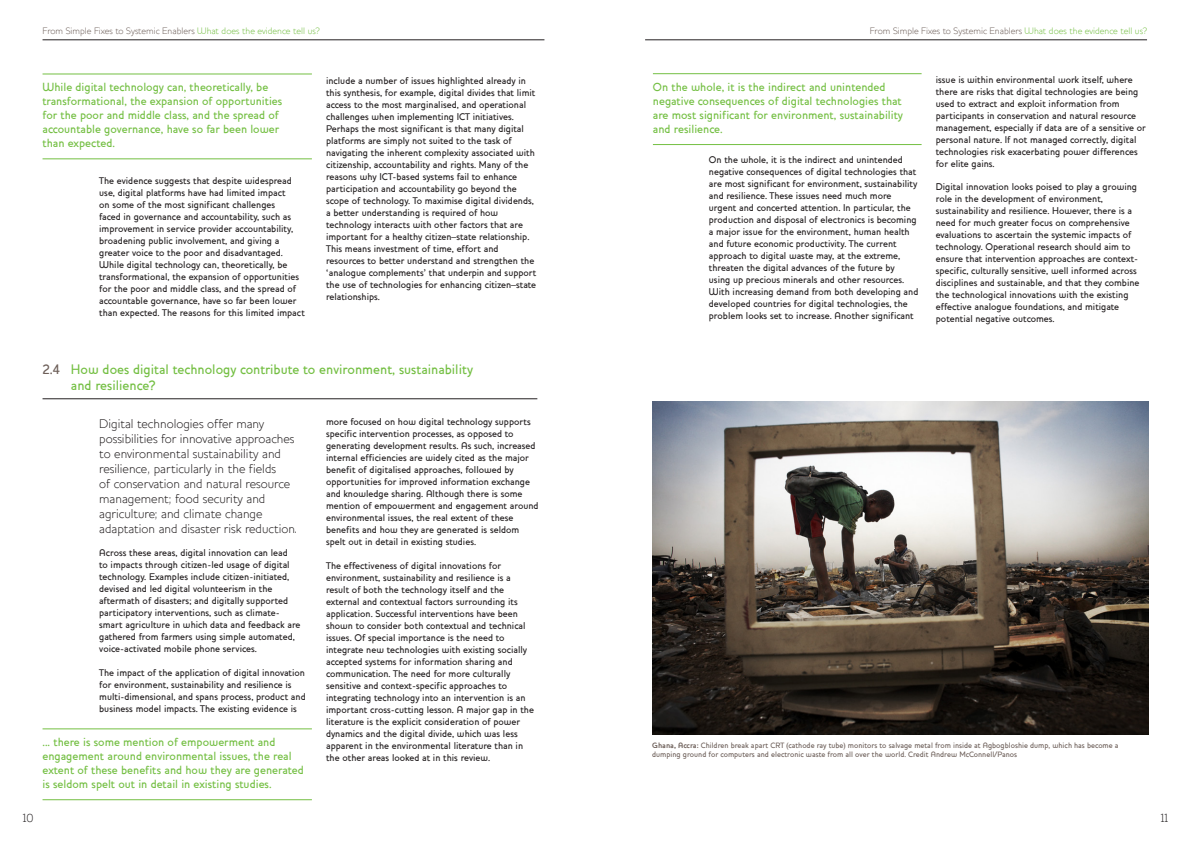
<style>
.page{position:relative;width:1191px;height:842px;background:#fff}
.page>*{position:absolute;margin:0;border:0;box-sizing:border-box;transform-origin:0 0}
.t1{font:500 14px/16px "Houschka";color:#74bf43}
.t2{font:300 13px/15px "Houschka";color:#231f20}
.t3{font:500 12px/14px "Houschka";color:#74bf43}
.t4{font:300 12px "Houschka";color:#231f20}
.t5{font:500 10px/12px "Houschka";color:#231f20}
.t6{font:300 9.5px "Houschka";color:#6e605a}
.t7{font:500 8px/9px "Houschka";color:#6e605a}
.s1{color:#74bf43}
.s2{color:#6e605a}
.s3{font-weight:700}
</style>
<div class="page">
<hr style="left:43px;top:40px;width:501px;height:1px;background:#231f20">
<hr style="left:645px;top:40px;width:502px;height:1px;background:#231f20">
<hr style="left:43px;top:74px;width:269px;height:1px;background:#74bf43">
<hr style="left:43px;top:159px;width:269px;height:1px;background:#74bf43">
<hr style="left:43px;top:399px;width:494px;height:1px;background:#231f20">
<img style="left:652px;top:401px;width:497px;height:334px">
<hr style="left:653px;top:73px;width:268px;height:1px;background:#74bf43">
<hr style="left:653px;top:144px;width:268px;height:1px;background:#74bf43">
<hr style="left:43px;top:729px;width:269px;height:1px;background:#74bf43">
<hr style="left:43px;top:799px;width:269px;height:1px;background:#74bf43">
<p class="t6" style="left:43px;top:25px;width:279px">From Simple Fixes to Systemic Enablers <span class="s1">What does the evidence tell us?</span></p>
<p class="t6" style="left:870px;top:25px;width:279px">From Simple Fixes to Systemic Enablers <span class="s1">What does the evidence tell us?</span></p>
<p class="t3" style="left:43px;top:80px;width:241px">While digital technology can, theoretically, be transformational, the expansion of opportunities for the poor and middle class, and the spread of accountable governance, have so far been lower than expected.</p>
<p class="t5" style="left:99px;top:174px;width:207px">The evidence suggests that despite widespread use, digital platforms have had limited impact<br>on some of the most significant challenges<br>faced in governance and accountability, such as improvement in service provider accountability, broadening public involvement, and giving a greater voice to the poor and disadvantaged.<br>While digital technology can, theoretically, be transformational, the expansion of opportunities for the poor and middle class, and the spread of accountable governance, have so far been lower than expected. The reasons for this limited impact</p>
<p class="t5" style="left:326px;top:74px;width:212px">include a number of issues highlighted already in this synthesis, for example, digital divides that limit access to the most marginalised, and operational challenges when implementing ICT initiatives.<br>Perhaps the most significant is that many digital platforms are simply not suited to the task of navigating the inherent complexity associated with citizenship, accountability and rights. Many of the reasons why ICT-based systems fail to enhance participation and accountability go beyond the scope of technology. To maximise digital dividends, a better understanding is required of how technology interacts with other factors that are important for a healthy citizen–state relationship.<br>This means investment of time, effort and resources to better understand and strengthen the ‘analogue complements’ that underpin and support the use of technologies for enhancing citizen–state relationships.</p>
<p class="t1" style="left:71px;top:361px;width:403px;text-indent:-28px"><span class="s2">2.4</span> How does digital technology contribute to environment, sustainability and resilience?</p>
<p class="t3" style="left:653px;top:80px;width:252px">On the whole, it is the indirect and unintended negative consequences of digital technologies that are most significant for environment, sustainability and resilience.</p>
<p class="t5" style="left:709px;top:154px;width:211px">On the whole, it is the indirect and unintended negative consequences of digital technologies that are most significant for environment, sustainability and resilience. These issues need much more urgent and concerted attention. In particular, the production and disposal of electronics is becoming a major issue for the environment, human health and future economic productivity. The current approach to digital waste may, at the extreme, threaten the digital advances of the future by using up precious minerals and other resources.<br>With increasing demand from both developing and developed countries for digital technologies, the problem looks set to increase. Another significant</p>
<p class="t5" style="left:935px;top:74px;width:212px">issue is within environmental work itself, where there are risks that digital technologies are being used to extract and exploit information from participants in conservation and natural resource management, especially if data are of a sensitive or personal nature. If not managed correctly, digital technologies risk exacerbating power differences for elite gains.</p>
<p class="t5" style="left:935px;top:181px;width:205px">Digital innovation looks poised to play a growing role in the development of environment, sustainability and resilience. However, there is a need for much greater focus on comprehensive evaluations to ascertain the systemic impacts of technology. Operational research should aim to ensure that intervention approaches are context&shy;specific, culturally sensitive, well informed across disciplines and sustainable, and that they combine the technological innovations with the existing effective analogue foundations, and mitigate potential negative outcomes.</p>
<p class="t5" style="left:326px;top:416px;width:214px">more focused on how digital technology supports specific intervention processes, as opposed to generating development results. As such, increased internal efficiencies are widely cited as the major benefit of digitalised approaches, followed by opportunities for improved information exchange and knowledge sharing. Although there is some mention of empowerment and engagement around environmental issues, the real extent of these benefits and how they are generated is seldom spelt out in detail in existing studies.</p>
<p class="t5" style="left:326px;top:559px;width:209px">The effectiveness of digital innovations for environment, sustainability and resilience is a result of both the technology itself and the external and contextual factors surrounding its application. Successful interventions have been shown to consider both contextual and technical issues. Of special importance is the need to integrate new technologies with existing socially accepted systems for information sharing and communication. The need for more culturally sensitive and context-specific approaches to integrating technology into an intervention is an important cross-cutting lesson. A major gap in the literature is the explicit consideration of power dynamics and the digital divide, which was less apparent in the environmental literature than in the other areas looked at in this review.</p>
<p class="t2" style="left:99px;top:416px;width:200px">Digital technologies offer many possibilities for innovative approaches to environmental sustainability and resilience, particularly in the fields<br>of conservation and natural resource management; food security and agriculture; and climate change adaptation and disaster risk reduction.</p>
<p class="t5" style="left:99px;top:547px;width:203px">Across these areas, digital innovation can lead<br>to impacts through citizen-led usage of digital technology. Examples include citizen-initiated, devised and led digital volunteerism in the aftermath of disasters; and digitally supported participatory interventions, such as climate&shy;smart agriculture in which data and feedback are gathered from farmers using simple automated, voice-activated mobile phone services.</p>
<p class="t5" style="left:99px;top:666px;width:208px">The impact of the application of digital innovation for environment, sustainability and resilience is multi-dimensional, and spans process, product and business model impacts. The existing evidence is</p>
<p class="t3" style="left:43px;top:735px;width:263px">... there is some mention of empowerment and engagement around environmental issues, the real extent of these benefits and how they are generated is seldom spelt out in detail in existing studies.</p>
<p class="t7" style="left:652px;top:741px;width:468px"><span class="s3">Ghana, Accra:</span> Children break apart CRT (cathode ray tube) monitors to salvage metal from inside at Agbogbloshie dump, which has become a dumping ground for computers and electronic waste from all over the world. Credit Andrew McConnell/Panos</p>
<p class="t4" style="left:23px;top:810px;width:12px">10</p>
<p class="t4" style="left:1161px;top:810px;width:9px">11</p>
</div>
